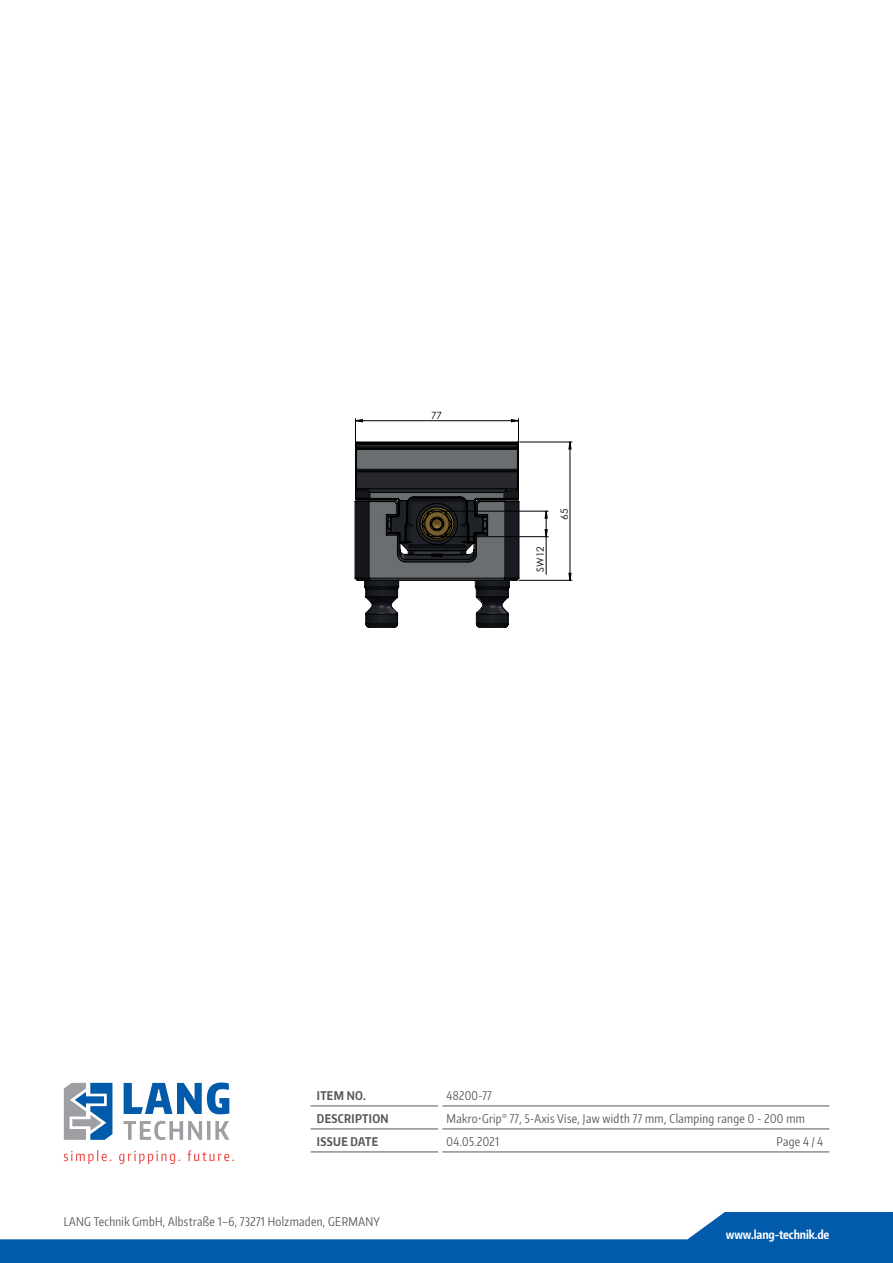
<style>
.page{position:relative;width:893px;height:1263px;background:#fff}
.page>*{position:absolute;margin:0;border:0;box-sizing:border-box;transform-origin:0 0}
.t1{font:12px "Encode Sans Compressed";letter-spacing:.03em;color:#57585a}
.t2{font:700 12px "Encode Sans Compressed";letter-spacing:.03em;color:#57585a}
.t3{font:700 12px "Encode Sans Compressed";letter-spacing:-.01em;color:#fff}
.t4{font:9.9px "Century Gothic";color:#000001}
</style>
<div class="page">
<svg style="left:0;top:1212px;width:893px;height:51px;fill:#015aaa"></svg>
<svg style="left:124px;top:1082px;width:105px;height:32px"></svg>
<svg style="left:124px;top:1121px;width:105px;height:19px"></svg>
<svg style="left:64px;top:1083px;width:48px;height:57px"></svg>
<svg style="left:64px;top:1150px;width:170px;height:14px"></svg>
<hr style="left:311px;top:1106px;width:127px;height:1px;background:#57585a">
<hr style="left:442px;top:1106px;width:387px;height:1px;background:#57585a">
<hr style="left:311px;top:1129px;width:127px;height:1px;background:#57585a">
<hr style="left:442px;top:1129px;width:387px;height:1px;background:#57585a">
<hr style="left:311px;top:1152px;width:127px;height:1px;background:#57585a">
<hr style="left:442px;top:1152px;width:387px;height:1px;background:#57585a">
<hr style="left:519px;top:580px;width:53px;height:1px;background:#000001">
<hr style="left:520px;top:442px;width:52px;height:1px;background:#000001">
<hr style="left:446px;top:511px;width:102px;height:1px;background:#000001">
<hr style="left:446px;top:536px;width:102px;height:1px;background:#000001">
<hr style="left:546px;top:537px;width:1px;height:37px;background:#000001">
<svg style="left:568px;top:442px;width:3px;height:139px"></svg>
<svg style="left:545px;top:511px;width:3px;height:26px"></svg>
<svg style="left:354px;top:419px;width:166px;height:209px"></svg>
<p class="t4" style="left:431px;top:408px;width:13px">77</p>
<p class="t4" style="left:533px;top:572px;width:27px;rotate:-90deg">SW12</p>
<p class="t4" style="left:557px;top:520px;width:13px;rotate:-90deg">65</p>
<p class="t2" style="left:317px;top:1087px;width:51px">ITEM NO.</p>
<p class="t1" style="left:447px;top:1087px;width:47px">48200-77</p>
<p class="t2" style="left:317px;top:1110px;width:73px">DESCRIPTION</p>
<p class="t1" style="left:447px;top:1110px;width:360px">Makro•Grip<sup>®</sup> 77, 5-Axis Vise, Jaw width 77 mm, Clamping range 0 - 200 mm</p>
<p class="t2" style="left:317px;top:1133px;width:63px">ISSUE DATE</p>
<p class="t1" style="left:447px;top:1133px;width:54px">04.05.2021</p>
<p class="t1" style="left:776px;top:1133px;width:48px">Page 4 / 4</p>
<p class="t1" style="left:64px;top:1213px;width:318px">LANG Technik GmbH, Albstraße 1–6, 73271 Holzmaden, GERMANY</p>
<p class="t3" style="left:726px;top:1227px;width:105px">www.lang-technik.de</p>
</div>
